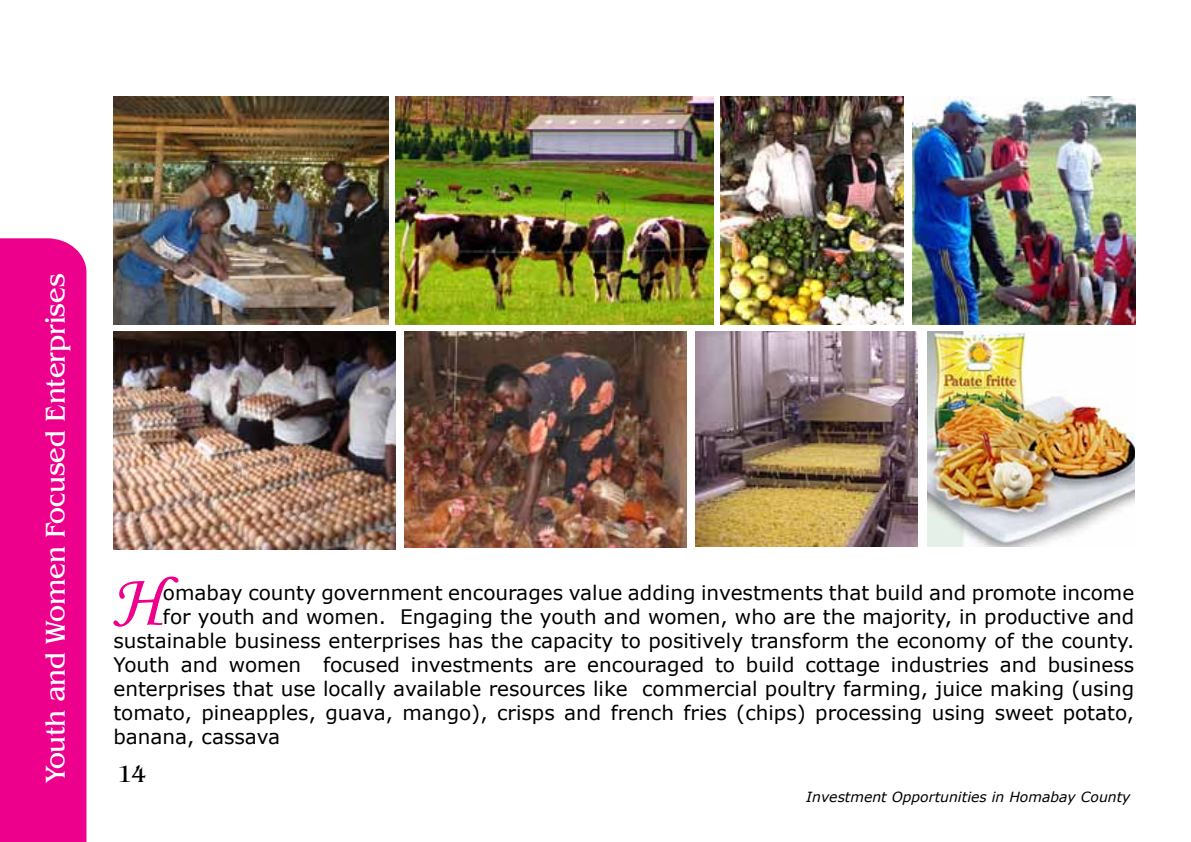
<style>
.page{position:relative;width:1191px;height:842px;background:#fff}
.page>*{position:absolute;margin:0;border:0;box-sizing:border-box;transform-origin:0 0}
.t1{font:75.2px "Monotype Corsiva";color:#ec008c}
.t2{font:28px "Benguiat IT Cby BT";color:#fff}
.t3{font:24px "Benguiat IT Cby BT";color:#000}
.t4{font:20px "Verdana";color:#000}
.t5{font:italic 14px "Verdana";color:#000}
</style>
<div class="page">
<div style="left:0;top:238px;width:86px;height:604px;background:#ec008c"></div>
<img style="left:720px;top:96px;width:183px;height:228px">
<img style="left:912px;top:96px;width:223px;height:228px">
<img style="left:113px;top:331px;width:282px;height:218px">
<img style="left:404px;top:331px;width:282px;height:217px">
<img style="left:113px;top:96px;width:275px;height:228px">
<img style="left:395px;top:96px;width:318px;height:228px">
<img style="left:695px;top:331px;width:222px;height:215px">
<img style="left:927px;top:331px;width:207px;height:215px">
<h2 class="t2" style="left:38px;top:782px;width:509px;rotate:-90deg">Youth and Women Focused Enterprises</h2>
<h1 class="t1" style="left:112px;top:556px;width:53px">H</h1>
<p class="t4" style="left:163px;top:580px;width:972px">omabay county government encourages value adding investments that build and promote income</p>
<p class="t4" style="left:163px;top:604px;width:972px">for youth and women. Engaging the youth and women, who are the majority, in productive and</p>
<p class="t4" style="left:113px;top:628px;width:1022px">sustainable business enterprises has the capacity to positively transform the economy of the county.</p>
<p class="t4" style="left:113px;top:652px;width:1022px">Youth and women focused investments are encouraged to build cottage industries and business</p>
<p class="t4" style="left:113px;top:676px;width:1022px">enterprises that use locally available resources like commercial poultry farming, juice making (using</p>
<p class="t4" style="left:113px;top:700px;width:1022px">tomato, pineapples, guava, mango), crisps and french fries (chips) processing using sweet potato,</p>
<p class="t4" style="left:113px;top:724px;width:168px">banana, cassava</p>
<p class="t3" style="left:117px;top:760px;width:30px">14</p>
<p class="t5" style="left:806px;top:788px;width:326px">Investment Opportunities in Homabay County</p>
</div>
